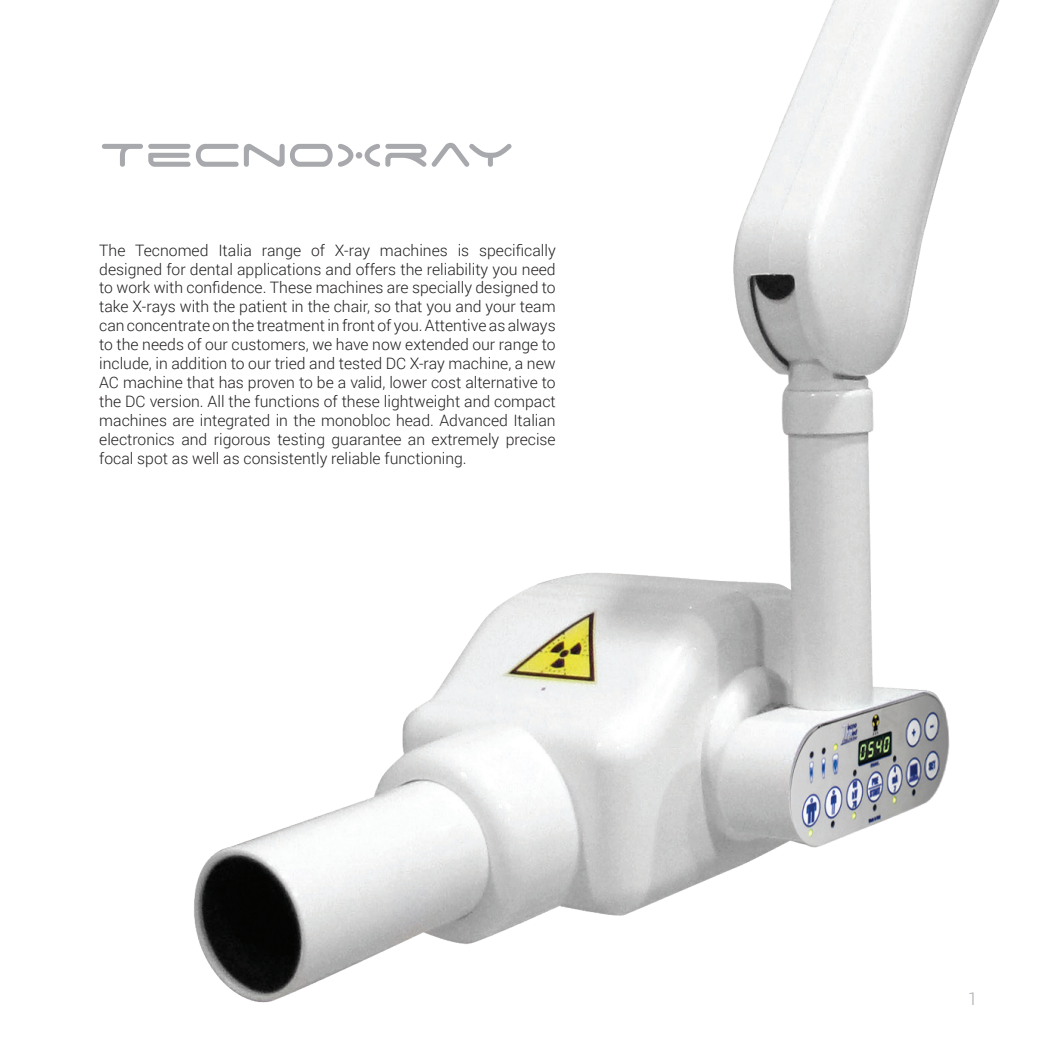
<style>
.page{position:relative;width:1042px;height:1042px;background:#fff}
.page>*{position:absolute;margin:0;border:0;box-sizing:border-box;transform-origin:0 0}
.t1{font:52.5px "Space Age";color:#a8a9ad}
.t2{font:300 17.5px "Roboto";color:#a8a9ad}
.t3{font:300 15.75px/18.9px "Roboto";color:#231f20;text-align:justify}
</style>
<div class="page">
<img style="left:194px;top:0;width:806px;height:1003px">
<h1 class="t1" style="left:99px;top:131px;width:416px">TecnoXray</h1>
<p class="t3" style="left:99px;top:240px;width:458px">The Tecnomed Italia range of X-ray machines is specifically designed for dental applications and offers the reliability you need to work with confidence. These machines are specially designed to take X-rays with the patient in the chair, so that you and your team can concentrate on the treatment in front of you. Attentive as always to the needs of our customers, we have now extended our range to include, in addition to our tried and tested DC X-ray machine, a new AC machine that has proven to be a valid, lower cost alternative to the DC version. All the functions of these lightweight and compact machines are integrated in the monobloc head. Advanced Italian electronics and rigorous testing guarantee an extremely precise focal spot as well as consistently reliable functioning.</p>
<p class="t2" style="left:968px;top:986px;width:11px">1</p>
</div>
